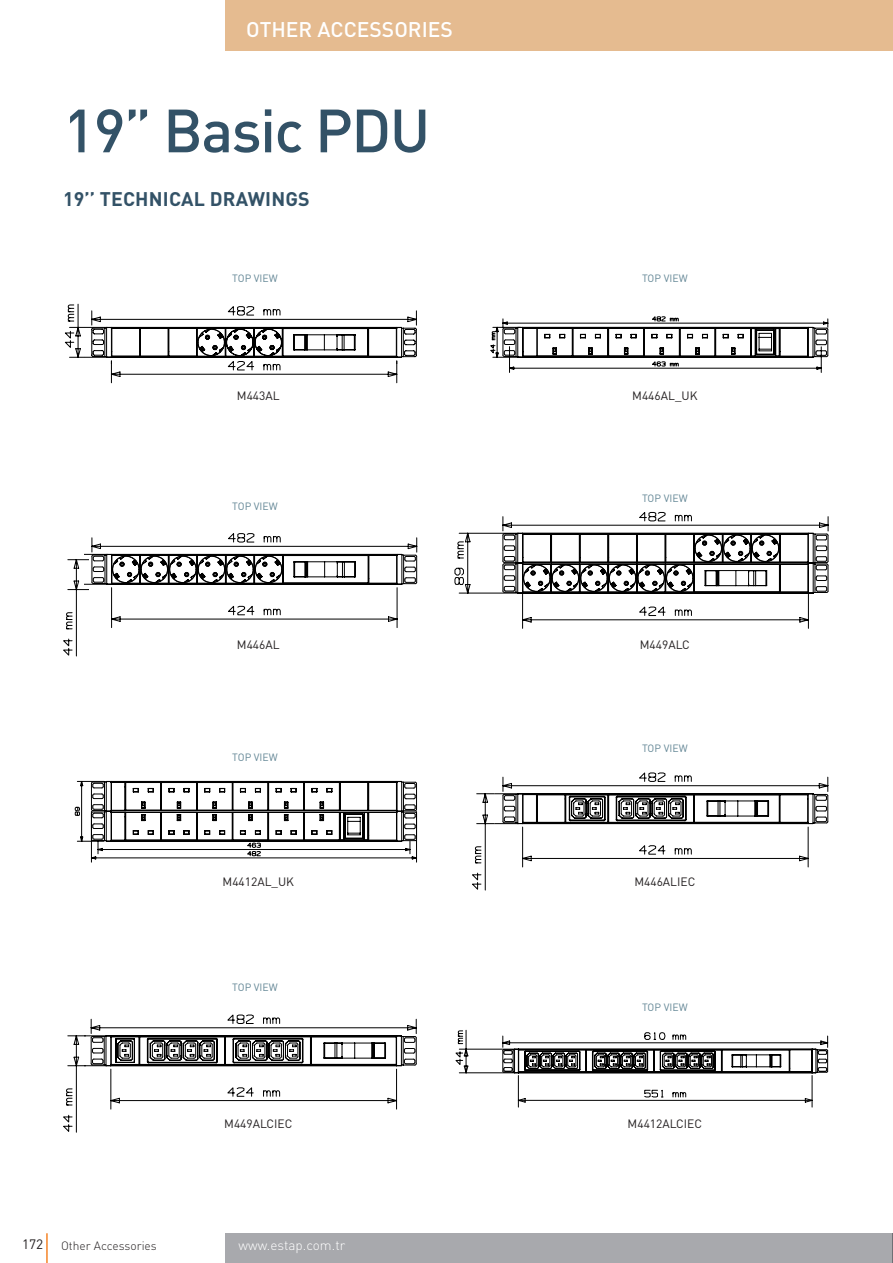
<style>
.page{position:relative;width:893px;height:1263px;background:#fff}
.page>*{position:absolute;margin:0;border:0;box-sizing:border-box;transform-origin:0 0}
.t1{font:500 60px "DIN Pro";letter-spacing:-.025em;color:#335267}
.t2{font:500 21px "DIN Pro";color:#fff}
.t3{font:700 19.5px "DIN Pro";letter-spacing:.01em;color:#335267}
.t4{font:300 13.5px "DIN Pro";color:#fff}
.t5{font:13.5px "DIN Pro";color:#231f20}
.t6{font:12px "DIN Pro";color:#231f20}
.t7{font:300 12px "DIN Pro";color:#231f20}
.t8{font:10.5px "DIN Pro";color:#648796}
</style>
<div class="page">
<svg style="left:74px;top:772px;width:755px;height:119px"></svg>
<svg style="left:455px;top:1029px;width:374px;height:79px"></svg>
<svg style="left:64px;top:303px;width:353px;height:81px"></svg>
<svg style="left:63px;top:533px;width:318px;height:124px"></svg>
<svg style="left:63px;top:1014px;width:354px;height:119px"></svg>
<svg style="left:381px;top:511px;width:448px;height:118px"></svg>
<svg style="left:490px;top:316px;width:339px;height:57px"></svg>
<div style="left:196px;top:733px;width:127px;height:46px;background:#fff"></div>
<div style="left:606px;top:984px;width:126px;height:46px;background:#fff"></div>
<hr style="left:892px;top:1233px;width:1px;height:30px;background:#a8a9ad">
<hr style="left:892px;top:0;width:1px;height:51px;background:#e5bb90">
<div style="left:225px;top:1233px;width:667px;height:30px;background:#a8a9ad"></div>
<div style="left:225px;top:0;width:667px;height:51px;background:#e5bb90"></div>
<hr style="left:46px;top:1233px;width:2px;height:30px;background:#f58427">
<h2 class="t2" style="left:246px;top:16px;width:208px">OTHER ACCESSORIES</h2>
<h1 class="t1" style="left:63px;top:90px;width:368px">19” Basic PDU</h1>
<h3 class="t3" style="left:63px;top:186px;width:248px">19’’ TECHNICAL DRAWINGS</h3>
<p class="t8" style="left:232px;top:271px;width:47px">TOP VIEW</p>
<p class="t8" style="left:642px;top:271px;width:47px">TOP VIEW</p>
<p class="t6" style="left:237px;top:387px;width:44px">M443AL</p>
<p class="t8" style="left:232px;top:499px;width:47px">TOP VIEW</p>
<p class="t6" style="left:237px;top:637px;width:44px">M446AL</p>
<p class="t8" style="left:232px;top:749px;width:47px">TOP VIEW</p>
<p class="t6" style="left:223px;top:873px;width:73px">M4412AL_UK</p>
<p class="t8" style="left:232px;top:980px;width:47px">TOP VIEW</p>
<p class="t6" style="left:632px;top:387px;width:67px">M446AL_UK</p>
<p class="t8" style="left:642px;top:491px;width:47px">TOP VIEW</p>
<p class="t6" style="left:640px;top:637px;width:52px">M449ALC</p>
<p class="t8" style="left:642px;top:741px;width:47px">TOP VIEW</p>
<p class="t6" style="left:634px;top:873px;width:63px">M446ALIEC</p>
<p class="t8" style="left:642px;top:1000px;width:47px">TOP VIEW</p>
<p class="t6" style="left:224px;top:1116px;width:70px">M449ALCIEC</p>
<p class="t6" style="left:627px;top:1116px;width:76px">M4412ALCIEC</p>
<p class="t5" style="left:22px;top:1235px;width:23px">172</p>
<p class="t7" style="left:61px;top:1237px;width:97px">Other Accessories</p>
<p class="t4" style="left:239px;top:1235px;width:108px">www.estap.com.tr</p>
</div>
